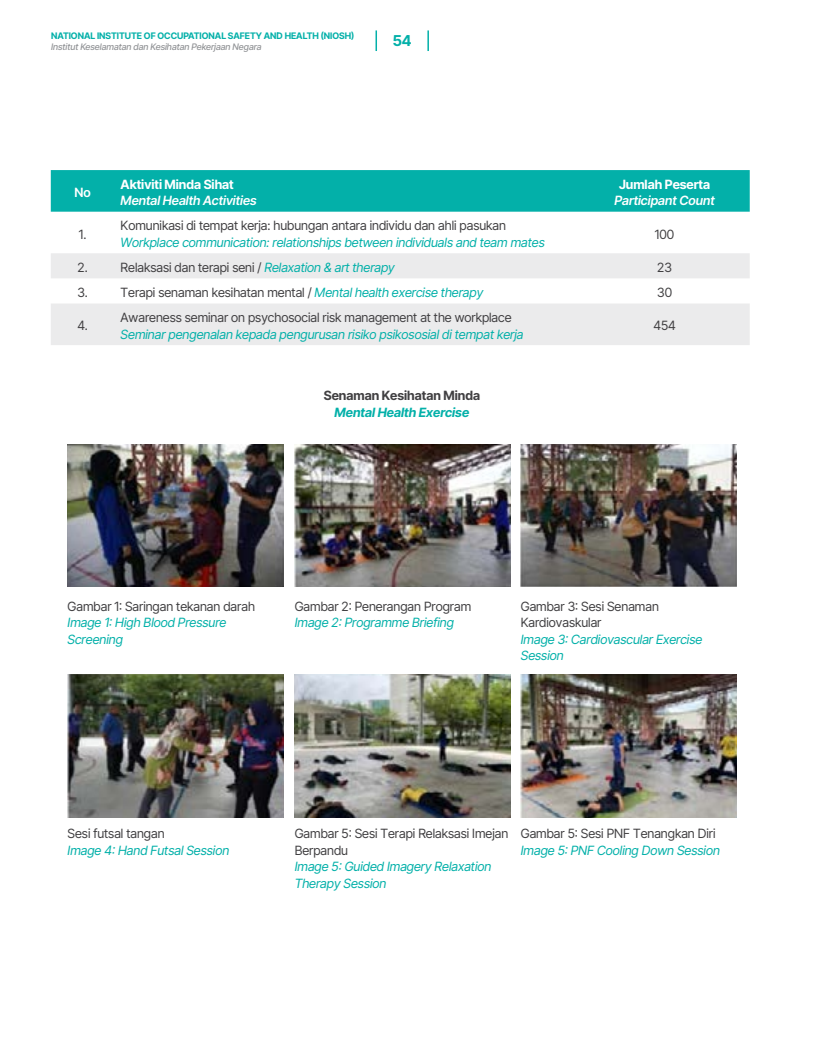
<style>
.page{position:relative;width:830px;height:1063px;background:#fff}
.page>*{position:absolute;margin:0;border:0;box-sizing:border-box;transform-origin:0 0}
.t1{font:700 15px "Inter Tight";color:#03b0a9}
.t2{font:12.75px/16.5px "Inter Tight";color:#414042}
.t3{font:italic 12.75px/16.5px "Inter Tight";color:#03b0a9}
.t4{font:italic 600 12.75px "Inter Tight";color:#fff}
.t5{font:700 12.75px "Inter Tight";color:#fff}
.t6{font:700 12.75px "Inter Tight";color:#414042}
.t7{font:italic 700 12.75px "Inter Tight";color:#03b0a9}
.t8{font:600 12.75px "Inter Tight";color:#fff}
.t9{font:700 9px "Inter Tight";color:#03b0a9}
.t10{font:italic 500 9px "Inter Tight";color:#939598}
.s1{font-style:italic;color:#03b0a9}
</style>
<div class="page">
<div style="left:51px;top:170px;width:698px;height:42px;background:#03b0a9"></div>
<svg style="left:51px;top:253px;width:698px;height:92px;fill:#ebebec"></svg>
<img style="left:68px;top:444px;width:215px;height:143px">
<img style="left:520px;top:444px;width:216px;height:143px">
<img style="left:294px;top:675px;width:216px;height:142px">
<img style="left:294px;top:444px;width:216px;height:143px">
<img style="left:68px;top:675px;width:215px;height:142px">
<img style="left:520px;top:675px;width:216px;height:142px">
<svg style="left:427px;top:30px;width:1px;height:21px"></svg>
<hr style="left:375px;top:30px;width:2px;height:21px;background:#03b0a9">
<p class="t9" style="left:51px;top:29px;width:304px">NATIONAL INSTITUTE OF OCCUPATIONAL SAFETY AND HEALTH (NIOSH)</p>
<p class="t10" style="left:51px;top:40px;width:212px">Institut Keselamatan dan Kesihatan Pekerjaan Negara</p>
<p class="t1" style="left:392px;top:29px;width:20px">54</p>
<p class="t8" style="left:75px;top:183px;width:18px">No</p>
<p class="t5" style="left:121px;top:175px;width:115px">Aktiviti Minda Sihat</p>
<p class="t4" style="left:121px;top:191px;width:137px">Mental Health Activities</p>
<p class="t2" style="left:79px;top:225px;width:9px">1.</p>
<p class="t2" style="left:121px;top:217px;width:387px">Komunikasi di tempat kerja: hubungan antara individu dan ahli pasukan</p>
<p class="t3" style="left:121px;top:234px;width:425px">Workplace communication: relationships between individuals and team mates</p>
<p class="t5" style="left:618px;top:175px;width:93px">Jumlah Peserta</p>
<p class="t4" style="left:614px;top:191px;width:102px">Participant Count</p>
<p class="t2" style="left:654px;top:225px;width:21px">100</p>
<p class="t2" style="left:78px;top:259px;width:12px">2.</p>
<p class="t2" style="left:121px;top:259px;width:275px">Relaksasi dan terapi seni / <span class="s1">Relaxation &amp; art therapy</span></p>
<p class="t2" style="left:657px;top:259px;width:16px">23</p>
<p class="t2" style="left:77px;top:284px;width:12px">3.</p>
<p class="t2" style="left:121px;top:284px;width:364px">Terapi senaman kesihatan mental / <span class="s1">Mental health exercise therapy</span></p>
<p class="t2" style="left:656px;top:284px;width:16px">30</p>
<p class="t2" style="left:77px;top:317px;width:12px">4.</p>
<p class="t2" style="left:121px;top:309px;width:392px">Awareness seminar on psychosocial risk management at the workplace</p>
<p class="t3" style="left:121px;top:326px;width:404px">Seminar pengenalan kepada pengurusan risiko psikososial di tempat kerja</p>
<p class="t2" style="left:653px;top:317px;width:24px">454</p>
<p class="t6" style="left:323px;top:386px;width:158px">Senaman Kesihatan Minda</p>
<p class="t7" style="left:334px;top:403px;width:136px">Mental Health Exercise</p>
<p class="t2" style="left:68px;top:598px;width:189px">Gambar 1: Saringan tekanan darah</p>
<p class="t3" style="left:68px;top:614px;width:160px">Image 1: High Blood Pressure<br>Screening</p>
<p class="t2" style="left:294px;top:598px;width:178px">Gambar 2: Penerangan Program</p>
<p class="t3" style="left:294px;top:614px;width:160px">Image 2: Programme Briefing</p>
<p class="t2" style="left:520px;top:598px;width:139px">Gambar 3: Sesi Senaman<br>Kardiovaskular</p>
<p class="t3" style="left:520px;top:631px;width:183px">Image 3: Cardiovascular Exercise<br>Session</p>
<p class="t2" style="left:68px;top:825px;width:98px">Sesi futsal tangan</p>
<p class="t3" style="left:68px;top:841px;width:163px">Image 4: Hand Futsal Session</p>
<p class="t2" style="left:294px;top:825px;width:215px">Gambar 5: Sesi Terapi Relaksasi Imejan<br>Berpandu</p>
<p class="t3" style="left:294px;top:858px;width:198px">Image 5: Guided Imagery Relaxation<br>Therapy Session</p>
<p class="t2" style="left:520px;top:825px;width:196px">Gambar 5: Sesi PNF Tenangkan Diri</p>
<p class="t3" style="left:520px;top:841px;width:200px">Image 5: PNF Cooling Down Session</p>
</div>
